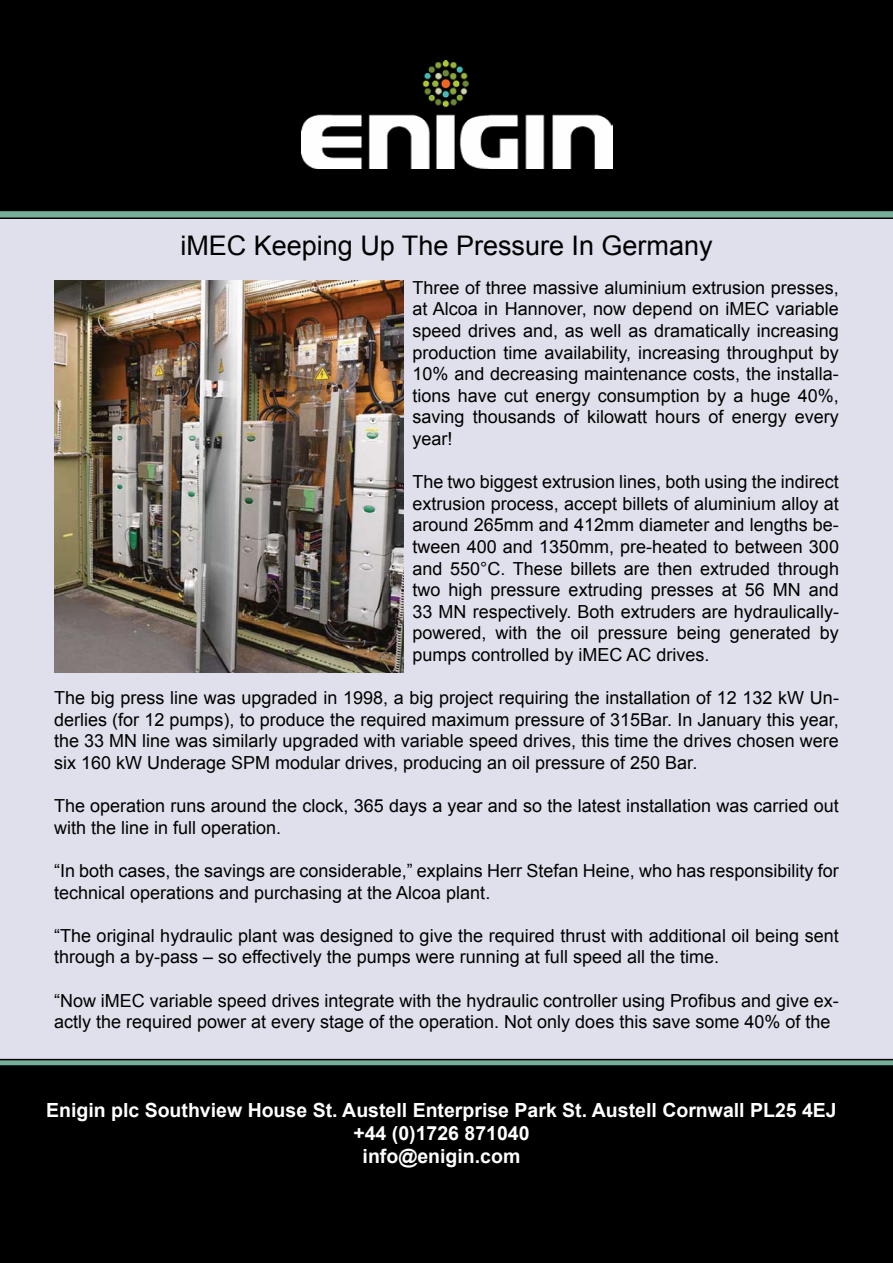
<style>
.page{position:relative;width:893px;height:1263px;background:#fff}
.page>*{position:absolute;margin:0;border:0;box-sizing:border-box;transform-origin:0 0}
.t1{font:27px "Arial";color:#000}
.t2{font:700 19.5px/23.4px "Arial";color:#fff;text-align:center}
.t3{font:18px/21.6px "Arial";color:#000}
</style>
<div class="page">
<div style="left:0;top:219px;width:893px;height:840px;background:#e0e0ed"></div>
<svg style="left:0;top:211px;width:893px;height:8px;background:#5d8878"></svg>
<div style="left:0;top:0;width:893px;height:211px;background:#000"></div>
<img style="left:302px;top:61px;width:310px;height:107px">
<svg style="left:0;top:1059px;width:893px;height:6px;background:#5b8575"></svg>
<div style="left:0;top:1065px;width:893px;height:198px;background:#000"></div>
<img style="left:54px;top:281px;width:350px;height:392px">
<h1 class="t1" style="left:180px;top:228px;width:534px">iMEC Keeping Up The Pressure In Germany</h1>
<p class="t3" style="left:412px;top:277px;width:428px;text-align:justify">Three of three massive aluminium extrusion presses, at Alcoa in Hannover, now depend on iMEC variable speed drives and, as well as dramatically increasing production time availability, increasing throughput by 10% and decreasing maintenance costs, the installa&shy;tions have cut energy consumption by a huge 40%, saving thousands of kilowatt hours of energy every year!</p>
<p class="t3" style="left:412px;top:471px;width:428px;text-align:justify">The two biggest extrusion lines, both using the indirect extrusion process, accept billets of aluminium alloy at around 265mm and 412mm diameter and lengths be&shy;tween 400 and 1350mm, pre-heated to between 300 and 550°C. These billets are then extruded through two high pressure extruding presses at 56 MN and 33 MN respectively. Both extruders are hydraulically&shy;powered, with the oil pressure being generated by pumps controlled by iMEC AC drives.</p>
<p class="t3" style="left:54px;top:687px;width:786px;text-align:justify">The big press line was upgraded in 1998, a big project requiring the installation of 12 132 kW Un&shy;derlies (for 12 pumps), to produce the required maximum pressure of 315Bar. In January this year, the 33 MN line was similarly upgraded with variable speed drives, this time the drives chosen were six 160 kW Underage SPM modular drives, producing an oil pressure of 250 Bar.</p>
<p class="t3" style="left:54px;top:795px;width:786px">The operation runs around the clock, 365 days a year and so the latest installation was carried out with the line in full operation.</p>
<p class="t3" style="left:54px;top:860px;width:786px">“In both cases, the savings are considerable,” explains Herr Stefan Heine, who has responsibility for technical operations and purchasing at the Alcoa plant.</p>
<p class="t3" style="left:54px;top:925px;width:786px">“The original hydraulic plant was designed to give the required thrust with additional oil being sent through a by-pass – so effectively the pumps were running at full speed all the time.</p>
<p class="t3" style="left:54px;top:990px;width:786px">“Now iMEC variable speed drives integrate with the hydraulic controller using Profibus and give ex&shy;actly the required power at every stage of the operation. Not only does this save some 40% of the</p>
<p class="t2" style="left:46px;top:1099px;width:792px">Enigin plc Southview House St. Austell Enterprise Park St. Austell Cornwall PL25 4EJ +44 (0)1726 871040<br>info@enigin.com</p>
</div>
